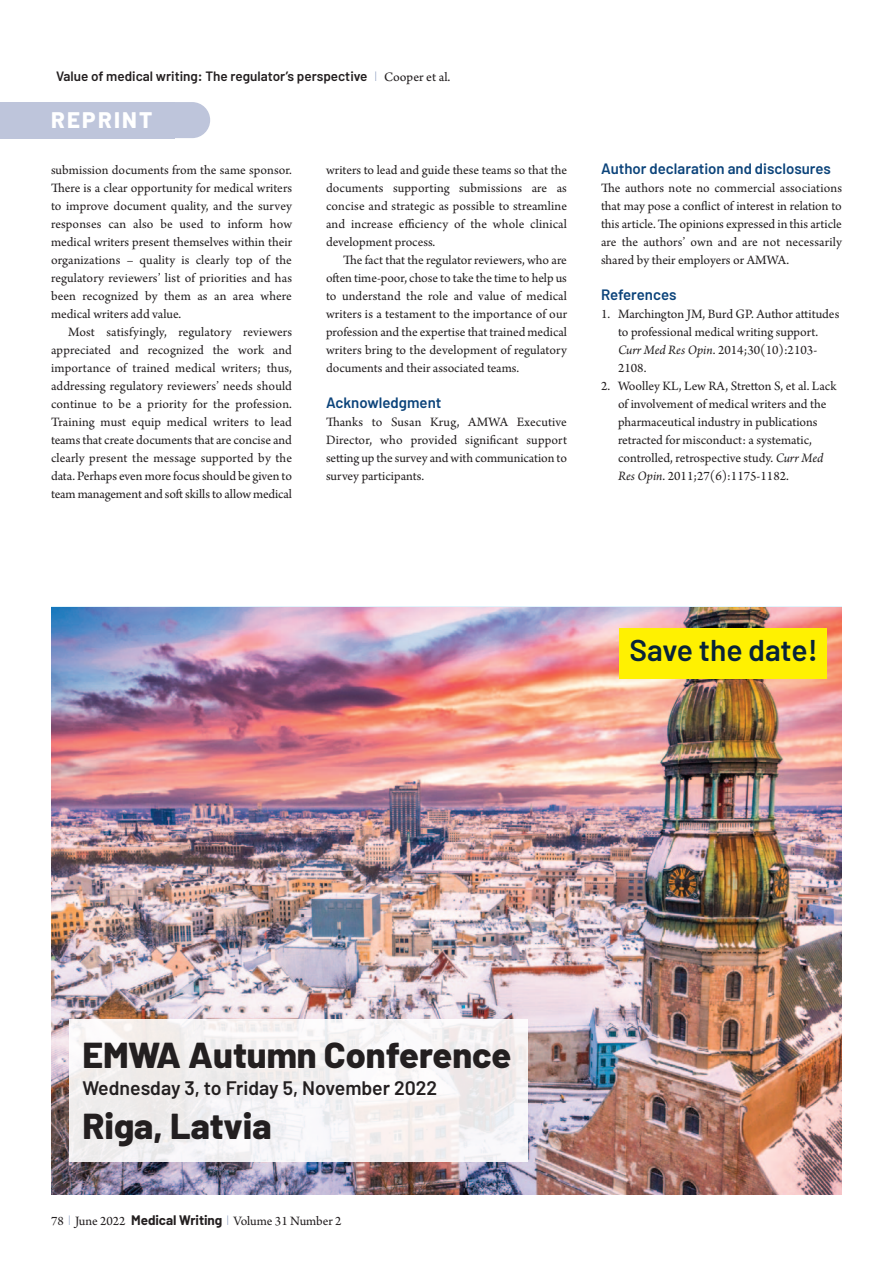
<style>
.page{position:relative;width:893px;height:1263px;background:#fff}
.page>*{position:absolute;margin:0;border:0;box-sizing:border-box;transform-origin:0 0}
.t1{font:800 36px "Barlow";color:#231f20}
.t2{font:600 30px "Barlow";letter-spacing:-.005em;color:#082339}
.t3{font:800 22.5px "Barlow";letter-spacing:.1em;color:#fff}
.t4{font:600 19.5px "Barlow";color:#231f20}
.t5{font:600 15px "Barlow";color:#0b437a}
.t6{font:13.5px/18px "Arno Pro";color:#231f20;text-align:justify}
.t7{font:600 13.5px "Barlow";color:#231f20}
.s1{font-family:"Proforma";font-weight:200;color:#7589b1}
.s2{font-family:"Arno Pro Sm Text";font-weight:400}
.s3{font-style:italic}
.s4{font-family:"Barlow";font-weight:700}
</style>
<div class="page">
<div style="left:0;top:102px;width:175px;height:36px;background:#bec5db"></div>
<div style="left:112px;top:102px;width:98px;height:36px;background:#bec5db;border-radius:18px"></div>
<img style="left:51px;top:607px;width:791px;height:588px">
<div style="left:619px;top:628px;width:207px;height:51px;background:#fff101"></div>
<div style="left:69px;top:1020px;width:459px;height:142px;background:#f3f0f1"></div>
<p class="t7" style="left:56px;top:67px;width:396px">Value of medical writing: The regulator’s perspective <span class="s1">|</span> <span class="s2">Cooper et al.</span></p>
<p class="t3" style="left:51px;top:106px;width:103px">REPRINT</p>
<p class="t6" style="left:51px;top:162px;width:243px">submission documents from the same sponsor.<br>There is a clear opportunity for medical writers to improve document quality, and the survey responses can also be used to inform how medical writers present themselves within their organizations – quality is clearly top of the regulatory reviewers’ list of priorities and has been recognized by them as an area where medical writers add value.</p>
<p class="t6" style="left:51px;top:324px;width:243px;text-indent:17px">Most satisfyingly, regulatory reviewers appreciated and recognized the work and importance of trained medical writers; thus, addressing regulatory reviewers’ needs should continue to be a priority for the profession.<br>Training must equip medical writers to lead teams that create documents that are concise and clearly present the message supported by the data. Perhaps even more focus should be given to team management and soft skills to allow medical</p>
<p class="t6" style="left:326px;top:162px;width:243px">writers to lead and guide these teams so that the documents supporting submissions are as concise and strategic as possible to streamline and increase efficiency of the whole clinical development process.</p>
<p class="t6" style="left:326px;top:252px;width:243px;text-indent:17px">The fact that the regulator reviewers, who are often time-poor, chose to take the time to help us to understand the role and value of medical writers is a testament to the importance of our profession and the expertise that trained medical writers bring to the development of regulatory documents and their associated teams.</p>
<p class="t5" style="left:326px;top:393px;width:117px">Acknowledgment</p>
<p class="t6" style="left:326px;top:414px;width:242px">Thanks to Susan Krug, AMWA Executive Director, who provided significant support setting up the survey and with communication to survey participants.</p>
<p class="t5" style="left:601px;top:159px;width:231px">Author declaration and disclosures</p>
<p class="t6" style="left:601px;top:180px;width:242px">The authors note no commercial associations that may pose a conflict of interest in relation to this article. The opinions expressed in this article are the authors’ own and are not necessarily shared by their employers or AMWA.</p>
<p class="t5" style="left:601px;top:285px;width:77px">References</p>
<p class="t6" style="left:618px;top:306px;width:223px;text-align:left;text-indent:-17px">1. Marchington JM, Burd GP. Author attitudes to professional medical writing support.<br><span class="s3">Curr Med Res Opin</span>. 2014;30(10):2103-<br>2108.</p>
<p class="t6" style="left:618px;top:378px;width:220px;text-align:left;text-indent:-17px">2. Woolley KL, Lew RA, Stretton S, et al. Lack of involvement of medical writers and the pharmaceutical industry in publications retracted for misconduct: a systematic, controlled, retrospective study. <span class="s3">Curr Med Res Opin</span>. 2011;27(6):1175-1182.</p>
<p class="t2" style="left:629px;top:631px;width:190px">Save the date!</p>
<p class="t1" style="left:82px;top:1032px;width:430px">EMWA Autumn Conference</p>
<p class="t4" style="left:82px;top:1075px;width:356px">Wednesday 3, to Friday 5, November 2022</p>
<p class="t1" style="left:82px;top:1102px;width:191px">Riga, Latvia</p>
<p class="t6" style="left:51px;top:1213px;width:292px">78 <span class="s1">|</span> June 2022 <span class="s4">Medical Writing</span> <span class="s1">|</span> Volume 31 Number 2</p>
</div>
